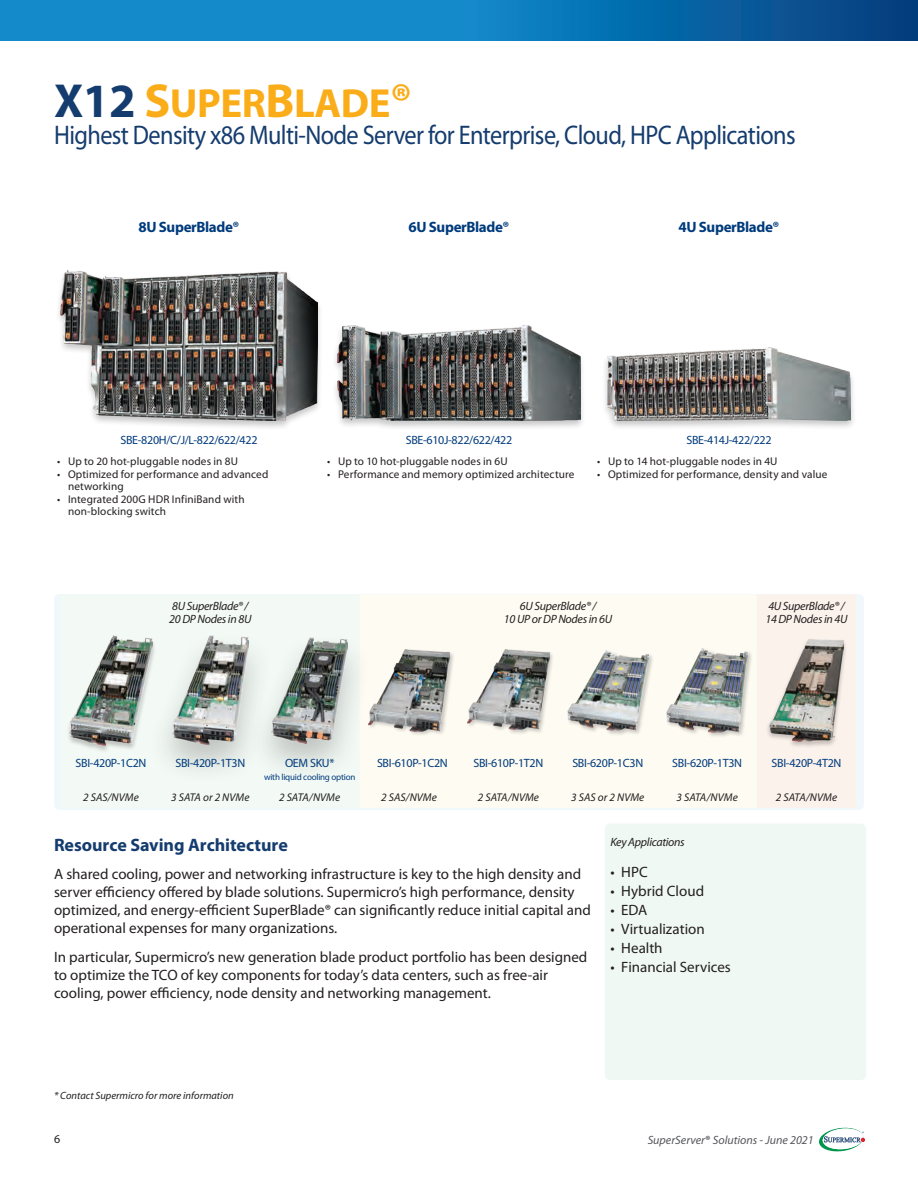
<style>
.page{position:relative;width:918px;height:1188px;background:#fff}
.page>*{position:absolute;margin:0;border:0;box-sizing:border-box;transform-origin:0 0}
.t1{font:40.8px "Myriad Pro Bold SC850";letter-spacing:-.01em;color:#faad19}
.t2{font:27px "Myriad Pro";letter-spacing:-.025em;color:#153c6e;scale:.9 1}
.t3{font:700 18px "Myriad Pro";letter-spacing:-.005em;color:#153c6e}
.t4{font:15px/18px "Myriad Pro";color:#231f20}
.t5{font:700 15px "Myriad Pro";letter-spacing:-.025em;color:#013b7c}
.t6{font:12px "Myriad Pro";letter-spacing:-.025em;color:#013b7c}
.t7{font:italic 12px/12.8px "Myriad Pro";letter-spacing:-.025em;color:#231f20}
.t8{font:italic 12px "Myriad Pro";color:#55565a}
.t9{font:12px "Myriad Pro";color:#231f20}
.t10{font:11.25px/12px "Myriad Pro";letter-spacing:.01em;color:#231f20}
.t11{font:italic 11.25px "Myriad Pro";letter-spacing:.005em;color:#231f20}
.t12{font:italic 10.5px "Myriad Pro";color:#231f20}
.t13{font:9px "Myriad Pro";letter-spacing:-.025em;color:#013b7c}
.s1{font-size:48px;color:#153c6e}
.s2{font-size:48px}
.s3{font-weight:700;font-style:normal}
</style>
<div class="page">
<div style="left:54px;top:594px;width:810px;height:216px;background:#f0f8fb;border-radius:5px"></div>
<div style="left:605px;top:824px;width:261px;height:256px;background:#f0f8f4;border-radius:5px"></div>
<svg style="left:0;top:0;width:918px;height:40px;background:#0e77b7"></svg>
<div style="left:360px;top:595px;width:397px;height:213px;background:#fefbf2"></div>
<div style="left:757px;top:595px;width:99px;height:213px;background:#fcf2ec"></div>
<div style="left:66px;top:636px;width:91px;height:117px;background:#231f20;opacity:.25"></div>
<img style="left:70px;top:636px;width:77px;height:109px">
<div style="left:147px;top:629px;width:127px;height:157px;background:#231f20;opacity:.25"></div>
<img style="left:172px;top:636px;width:74px;height:109px">
<div style="left:246px;top:631px;width:127px;height:154px;background:#231f20;opacity:.25"></div>
<img style="left:271px;top:637px;width:77px;height:107px">
<div style="left:367px;top:649px;width:88px;height:88px;background:#231f20;opacity:.25"></div>
<img style="left:368px;top:650px;width:82px;height:81px">
<div style="left:467px;top:649px;width:88px;height:86px;background:#231f20;opacity:.25"></div>
<img style="left:468px;top:650px;width:81px;height:79px">
<div style="left:566px;top:649px;width:88px;height:87px;background:#231f20;opacity:.25"></div>
<img style="left:567px;top:650px;width:81px;height:81px">
<div style="left:665px;top:647px;width:88px;height:91px;background:#231f20;opacity:.25"></div>
<img style="left:666px;top:649px;width:82px;height:83px">
<div style="left:766px;top:638px;width:82px;height:111px;background:#231f20;opacity:.25"></div>
<img style="left:769px;top:639px;width:75px;height:103px">
<svg style="left:819px;top:1127px;width:46px;height:25px"></svg>
<div style="left:55px;top:269px;width:268px;height:161px;background:#231f20;opacity:.25"></div>
<img style="left:61px;top:270px;width:256px;height:151px">
<div style="left:331px;top:323px;width:255px;height:108px;background:#231f20;opacity:.25"></div>
<img style="left:338px;top:325px;width:242px;height:96px">
<div style="left:602px;top:346px;width:254px;height:84px;background:#231f20;opacity:.25"></div>
<img style="left:608px;top:348px;width:242px;height:73px">
<h1 class="t1" style="left:54px;top:77px;width:360px"><span class="s1">X12</span> <span class="s2">S</span>UPER<span class="s2">B</span>LADE<span class="s2">®</span></h1>
<h2 class="t2" style="left:54px;top:118px;width:826px">Highest Density x86 Multi-Node Server for Enterprise, Cloud, HPC Applications</h2>
<p class="t5" style="left:138px;top:217px;width:103px">8U SuperBlade®</p>
<p class="t5" style="left:408px;top:217px;width:103px">6U SuperBlade®</p>
<p class="t5" style="left:678px;top:217px;width:103px">4U SuperBlade®</p>
<p class="t6" style="left:120px;top:432px;width:139px">SBE-820H/C/J/L-822/622/422</p>
<p class="t6" style="left:406px;top:432px;width:108px">SBE-610J-822/622/422</p>
<p class="t6" style="left:686px;top:432px;width:87px">SBE-414J-422/222</p>
<p class="t10" style="left:57px;top:455px;width:182px">• Up to 20 hot-pluggable nodes in 8U</p>
<p class="t10" style="left:68px;top:468px;width:202px;text-indent:-11px">• Optimized for performance and advanced networking</p>
<p class="t10" style="left:68px;top:493px;width:178px;text-indent:-11px">• Integrated 200G HDR InfiniBand with non-blocking switch</p>
<p class="t10" style="left:327px;top:455px;width:182px">• Up to 10 hot-pluggable nodes in 6U</p>
<p class="t10" style="left:327px;top:468px;width:249px">• Performance and memory optimized architecture</p>
<p class="t10" style="left:597px;top:455px;width:182px">• Up to 14 hot-pluggable nodes in 4U</p>
<p class="t10" style="left:597px;top:468px;width:232px">• Optimized for performance, density and value</p>
<p class="t7" style="left:169px;top:599px;width:84px">8U SuperBlade® /<br>20 DP Nodes in 8U</p>
<p class="t7" style="left:504px;top:599px;width:110px;text-align:center">6U SuperBlade® /<br>10 UP or DP Nodes in 6U</p>
<p class="t7" style="left:765px;top:599px;width:84px">4U SuperBlade® /<br>14 DP Nodes in 4U</p>
<p class="t6" style="left:76px;top:756px;width:72px">SBI-420P-1C2N</p>
<p class="t6" style="left:175px;top:756px;width:71px">SBI-420P-1T3N</p>
<p class="t6" style="left:285px;top:756px;width:51px">OEM SKU*</p>
<p class="t13" style="left:264px;top:771px;width:93px">with liquid cooling option</p>
<p class="t6" style="left:377px;top:756px;width:72px">SBI-610P-1C2N</p>
<p class="t6" style="left:474px;top:756px;width:71px">SBI-610P-1T2N</p>
<p class="t6" style="left:572px;top:756px;width:72px">SBI-620P-1C3N</p>
<p class="t6" style="left:672px;top:756px;width:71px">SBI-620P-1T3N</p>
<p class="t6" style="left:772px;top:756px;width:71px">SBI-420P-4T2N</p>
<p class="t11" style="left:83px;top:791px;width:57px">2 SAS/NVMe</p>
<p class="t11" style="left:171px;top:791px;width:80px">3 SATA or 2 NVMe</p>
<p class="t11" style="left:279px;top:791px;width:63px">2 SATA/NVMe</p>
<p class="t11" style="left:381px;top:791px;width:57px">2 SAS/NVMe</p>
<p class="t11" style="left:478px;top:791px;width:63px">2 SATA/NVMe</p>
<p class="t11" style="left:571px;top:791px;width:75px">3 SAS or 2 NVMe</p>
<p class="t11" style="left:677px;top:791px;width:63px">3 SATA/NVMe</p>
<p class="t11" style="left:776px;top:791px;width:63px">2 SATA/NVMe</p>
<p class="t3" style="left:54px;top:833px;width:235px">Resource Saving Architecture</p>
<p class="t4" style="left:54px;top:865px;width:538px">A shared cooling, power and networking infrastructure is key to the high density and server efficiency offered by blade solutions. Supermicro’s high performance, density optimized, and energy-efficient SuperBlade® can significantly reduce initial capital and operational expenses for many organizations.</p>
<p class="t4" style="left:54px;top:948px;width:535px">In particular, Supermicro’s new generation blade product portfolio has been designed to optimize the TCO of key components for today’s data centers, such as free-air cooling, power efficiency, node density and networking management.</p>
<p class="t7" style="left:610px;top:835px;width:76px">Key Applications</p>
<p class="t4" style="left:610px;top:862px;width:39px">• HPC</p>
<p class="t4" style="left:610px;top:882px;width:95px">• Hybrid Cloud</p>
<p class="t4" style="left:610px;top:901px;width:38px">• EDA</p>
<p class="t4" style="left:610px;top:920px;width:96px">• Virtualization</p>
<p class="t4" style="left:610px;top:939px;width:54px">• Health</p>
<p class="t4" style="left:610px;top:958px;width:122px">• Financial Services</p>
<p class="t12" style="left:54px;top:1089px;width:181px">* Contact Supermicro for more information</p>
<p class="t9" style="left:54px;top:1132px;width:8px">6</p>
<p class="t8" style="left:648px;top:1132px;width:168px">SuperServer<span class="s3">®</span> Solutions - June 2021</p>
</div>
